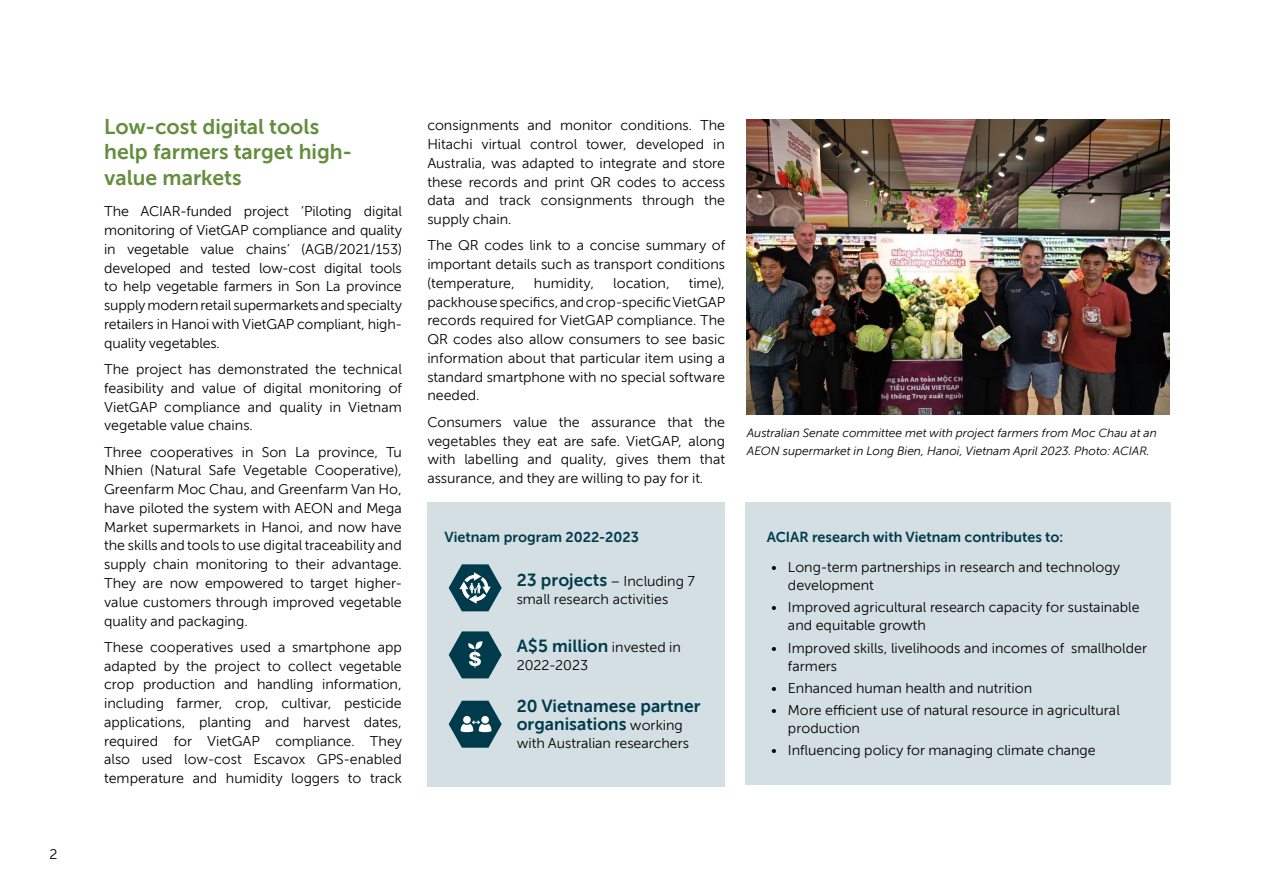
<style>
.page{position:relative;width:1263px;height:893px;background:#fff}
.page>*{position:absolute;margin:0;border:0;box-sizing:border-box;transform-origin:0 0}
.t1{font:700 21px/25.5px "SVN Museo Sans";color:#648d3d}
.t2{font:700 17.25px/18px "SVN Museo Sans";color:#003b4c}
.t3{font:14.25px/18.8px "SVN Museo Sans";color:#000;text-align:justify}
.t4{font:700 14.25px "SVN Museo Sans";color:#003b4c}
.t5{font:italic 12px/18px "SVN Museo Sans";color:#000}
.s1{font-weight:700;font-size:17.25px;color:#003b4c}
.s2{font-weight:400;font-size:14.25px;color:#000}
</style>
<div class="page">
<img style="left:747px;top:120px;width:422px;height:295px">
<div style="left:427px;top:502px;width:298px;height:285px;background:#d3dfe2"></div>
<div style="left:745px;top:502px;width:426px;height:282px;background:#d3dfe2"></div>
<svg style="left:449px;top:564px;width:53px;height:47px"></svg>
<svg style="left:449px;top:631px;width:53px;height:47px"></svg>
<svg style="left:449px;top:701px;width:53px;height:47px"></svg>
<div style="left:481px;top:716px;width:8px;height:7px;background:#fff;border-radius:50%"></div>
<p class="t3" style="left:50px;top:844px;width:10px">2</p>
<h1 class="t1" style="left:104px;top:112px;width:249px">Low-cost digital tools help farmers target high&shy;value markets</h1>
<p class="t3" style="left:104px;top:201px;width:300px">The ACIAR-funded project ‘Piloting digital monitoring of VietGAP compliance and quality in vegetable value chains’ (AGB/2021/153) developed and tested low-cost digital tools to help vegetable farmers in Son La province supply modern retail supermarkets and specialty retailers in Hanoi with VietGAP compliant, high&shy;quality vegetables.</p>
<p class="t3" style="left:104px;top:359px;width:299px">The project has demonstrated the technical feasibility and value of digital monitoring of VietGAP compliance and quality in Vietnam vegetable value chains.</p>
<p class="t3" style="left:104px;top:441px;width:299px">Three cooperatives in Son La province, Tu Nhien (Natural Safe Vegetable Cooperative), Greenfarm Moc Chau, and Greenfarm Van Ho, have piloted the system with AEON and Mega Market supermarkets in Hanoi, and now have the skills and tools to use digital traceability and supply chain monitoring to their advantage.<br>They are now empowered to target higher&shy;value customers through improved vegetable quality and packaging.</p>
<p class="t3" style="left:104px;top:636px;width:300px">These cooperatives used a smartphone app adapted by the project to collect vegetable crop production and handling information, including farmer, crop, cultivar, pesticide applications, planting and harvest dates, required for VietGAP compliance. They also used low-cost Escavox GPS-enabled temperature and humidity loggers to track</p>
<p class="t3" style="left:427px;top:115px;width:299px">consignments and monitor conditions. The Hitachi virtual control tower, developed in Australia, was adapted to integrate and store these records and print QR codes to access data and track consignments through the supply chain.</p>
<p class="t3" style="left:427px;top:235px;width:299px">The QR codes link to a concise summary of important details such as transport conditions (temperature,</p>
<p class="t3" style="left:427px;top:273px;width:300px;text-indent:261px">time), packhouse specifics, and crop-specific VietGAP records required for VietGAP compliance. The QR codes also allow consumers to see basic information about that particular item using a standard smartphone with no special software needed.</p>
<p class="t3" style="left:427px;top:411px;width:299px">Consumers value the assurance that the vegetables they eat are safe. VietGAP, along with labelling and quality, gives them that assurance, and they are willing to pay for it.</p>
<p class="t3" style="left:534px;top:273px;width:62px">humidity,</p>
<p class="t3" style="left:613px;top:273px;width:58px">location,</p>
<p class="t4" style="left:444px;top:527px;width:196px">Vietnam program 2022-2023</p>
<p class="t3" style="left:517px;top:571px;width:180px;line-height:18px"><span class="s1">23 projects</span> – Including 7 small research activities</p>
<p class="t2" style="left:517px;top:635px;width:166px">A$5 million <span class="s2">invested in</span></p>
<p class="t3" style="left:517px;top:654px;width:73px">2022-2023</p>
<p class="t2" style="left:517px;top:695px;width:185px">20 Vietnamese partner organisations <span class="s2">working</span></p>
<p class="t3" style="left:517px;top:732px;width:174px">with Australian researchers</p>
<p class="t5" style="left:747px;top:423px;width:412px">Australian Senate committee met with project farmers from Moc Chau at an<br>AEON supermarket in Long Bien, Hanoi, Vietnam April 2023. Photo: ACIAR.</p>
<p class="t4" style="left:767px;top:526px;width:298px">ACIAR research with Vietnam contributes to:</p>
<p class="t3" style="left:788px;top:557px;width:334px;line-height:18px;text-indent:-17px">• Long-term partnerships in research and technology development</p>
<p class="t3" style="left:788px;top:597px;width:353px;line-height:18px;text-indent:-17px">• Improved agricultural research capacity for sustainable and equitable growth</p>
<p class="t3" style="left:788px;top:638px;width:361px;line-height:18px;text-indent:-17px">• Improved skills, livelihoods and incomes of smallholder farmers</p>
<p class="t3" style="left:771px;top:677px;width:263px">• Enhanced human health and nutrition</p>
<p class="t3" style="left:788px;top:700px;width:333px;line-height:18px;text-indent:-17px">• More efficient use of natural resource in agricultural production</p>
<p class="t3" style="left:771px;top:740px;width:326px">• Influencing policy for managing climate change</p>
</div>
